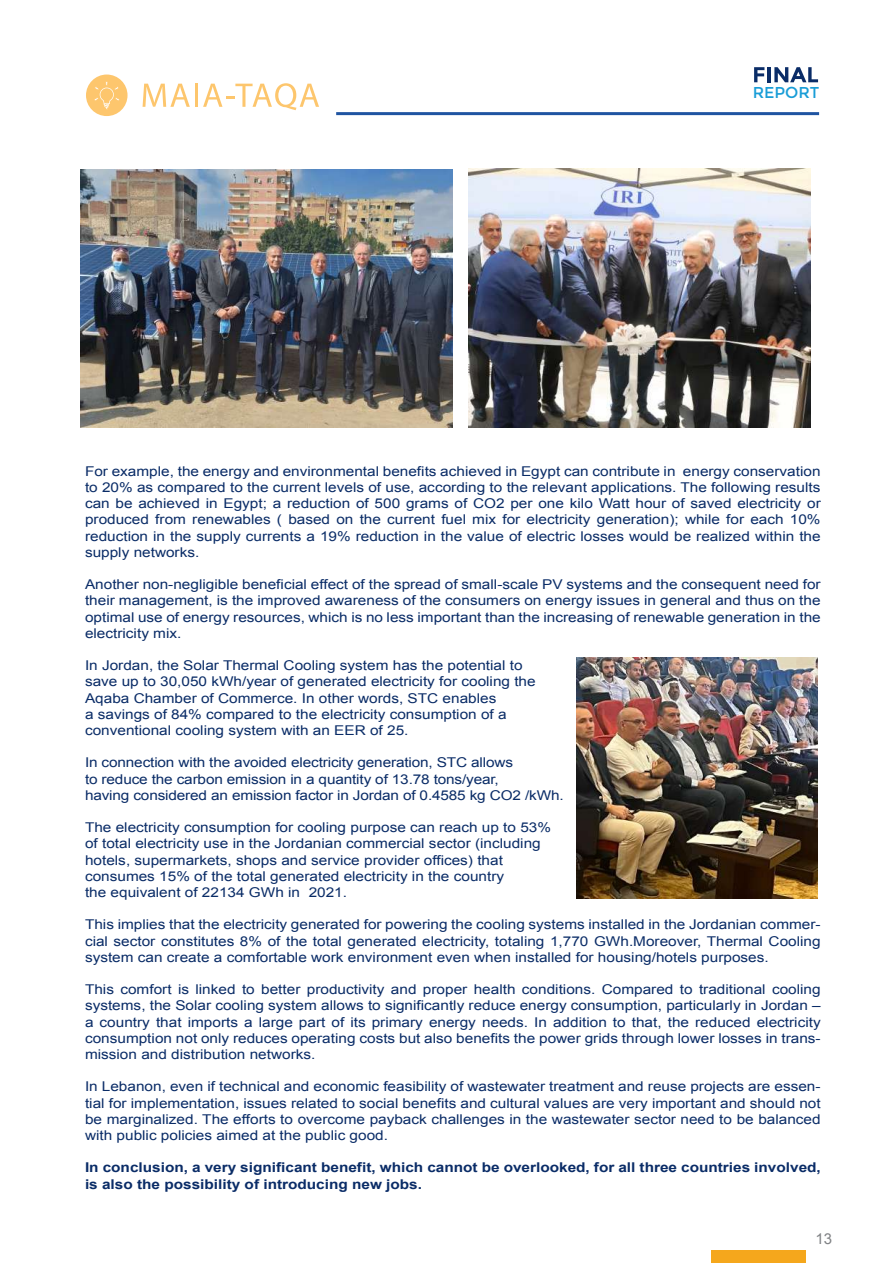
<style>
.page{position:relative;width:893px;height:1263px;background:#fff}
.page>*{position:absolute;margin:0;border:0;box-sizing:border-box;transform-origin:0 0}
.t1{font:15.75px "Montserrat";color:#199dd7}
.t2{font:15px "Arial";color:#808285}
.t3{font:13.5px/16.2px "Arial";color:#0a2c67;text-align:justify;scale:1.14 1}
.t4{font:700 13.5px/16.2px "Arial";color:#0a2c67;scale:1.14 1}
</style>
<div class="page">
<div style="left:711px;top:1250px;width:95px;height:13px;background:#f5a71c"></div>
<svg style="left:754px;top:67px;width:10px;height:15px"></svg>
<hr style="left:767px;top:67px;width:4px;height:15px;background:#0a2c67">
<svg style="left:774px;top:67px;width:44px;height:15px"></svg>
<svg style="left:143px;top:84px;width:47px;height:23px"></svg>
<hr style="left:195px;top:84px;width:3px;height:23px;background:#fdc66d">
<svg style="left:203px;top:83px;width:116px;height:27px"></svg>
<div style="left:86px;top:75px;width:42px;height:41px;background:#fdc66d;border-radius:50%"></div>
<svg style="left:94px;top:81px;width:25px;height:28px"></svg>
<hr style="left:336px;top:112px;width:483px;height:3px;background:#1f54a1">
<img style="left:577px;top:658px;width:240px;height:240px">
<img style="left:468px;top:169px;width:343px;height:259px">
<img style="left:81px;top:169px;width:372px;height:258px">
<p class="t1" style="left:753px;top:83px;width:68px">REPORT</p>
<p class="t3" style="left:85px;top:463px;width:647px">For example, the energy and environmental benefits achieved in Egypt can contribute in energy conservation to 20% as compared to the current levels of use, according to the relevant applications. The following results can be achieved in Egypt; a reduction of 500 grams of CO2 per one kilo Watt hour of saved electricity or produced from renewables ( based on the current fuel mix for electricity generation); while for each 10% reduction in the supply currents a 19% reduction in the value of electric losses would be realized within the supply networks.</p>
<p class="t3" style="left:85px;top:576px;width:647px">Another non-negligible beneficial effect of the spread of small-scale PV systems and the consequent need for their management, is the improved awareness of the consumers on energy issues in general and thus on the optimal use of energy resources, which is no less important than the increasing of renewable generation in the electricity mix.</p>
<p class="t3" style="left:85px;top:657px;width:397px;text-align:left">In Jordan, the Solar Thermal Cooling system has the potential to save up to 30,050 kWh/year of generated electricity for cooling the Aqaba Chamber of Commerce. In other words, STC enables<br>a savings of 84% compared to the electricity consumption of a conventional cooling system with an EER of 25.</p>
<p class="t3" style="left:85px;top:755px;width:421px;text-align:left">In connection with the avoided electricity generation, STC allows<br>to reduce the carbon emission in a quantity of 13.78 tons/year,<br>having considered an emission factor in Jordan of 0.4585 kg CO2 /kWh.</p>
<p class="t3" style="left:85px;top:819px;width:410px;text-align:left">The electricity consumption for cooling purpose can reach up to 53% of total electricity use in the Jordanian commercial sector (including hotels, supermarkets, shops and service provider offices) that consumes 15% of the total generated electricity in the country<br>the equivalent of 22134 GWh in 2021.</p>
<p class="t3" style="left:85px;top:917px;width:647px">This implies that the electricity generated for powering the cooling systems installed in the Jordanian commer&shy;cial sector constitutes 8% of the total generated electricity, totaling 1,770 GWh.Moreover, Thermal Cooling system can create a comfortable work environment even when installed for housing/hotels purposes.</p>
<p class="t3" style="left:85px;top:981px;width:647px">This comfort is linked to better productivity and proper health conditions. Compared to traditional cooling systems, the Solar cooling system allows to significantly reduce energy consumption, particularly in Jordan – a country that imports a large part of its primary energy needs. In addition to that, the reduced electricity consumption not only reduces operating costs but also benefits the power grids through lower losses in trans&shy;mission and distribution networks.</p>
<p class="t3" style="left:85px;top:1079px;width:647px">In Lebanon, even if technical and economic feasibility of wastewater treatment and reuse projects are essen&shy;tial for implementation, issues related to social benefits and cultural values are very important and should not be marginalized. The efforts to overcome payback challenges in the wastewater sector need to be balanced with public policies aimed at the public good.</p>
<p class="t4" style="left:85px;top:1160px;width:647px">In conclusion, a very significant benefit, which cannot be overlooked, for all three countries involved, is also the possibility of introducing new jobs.</p>
<p class="t2" style="left:815px;top:1229px;width:18px">13</p>
</div>
